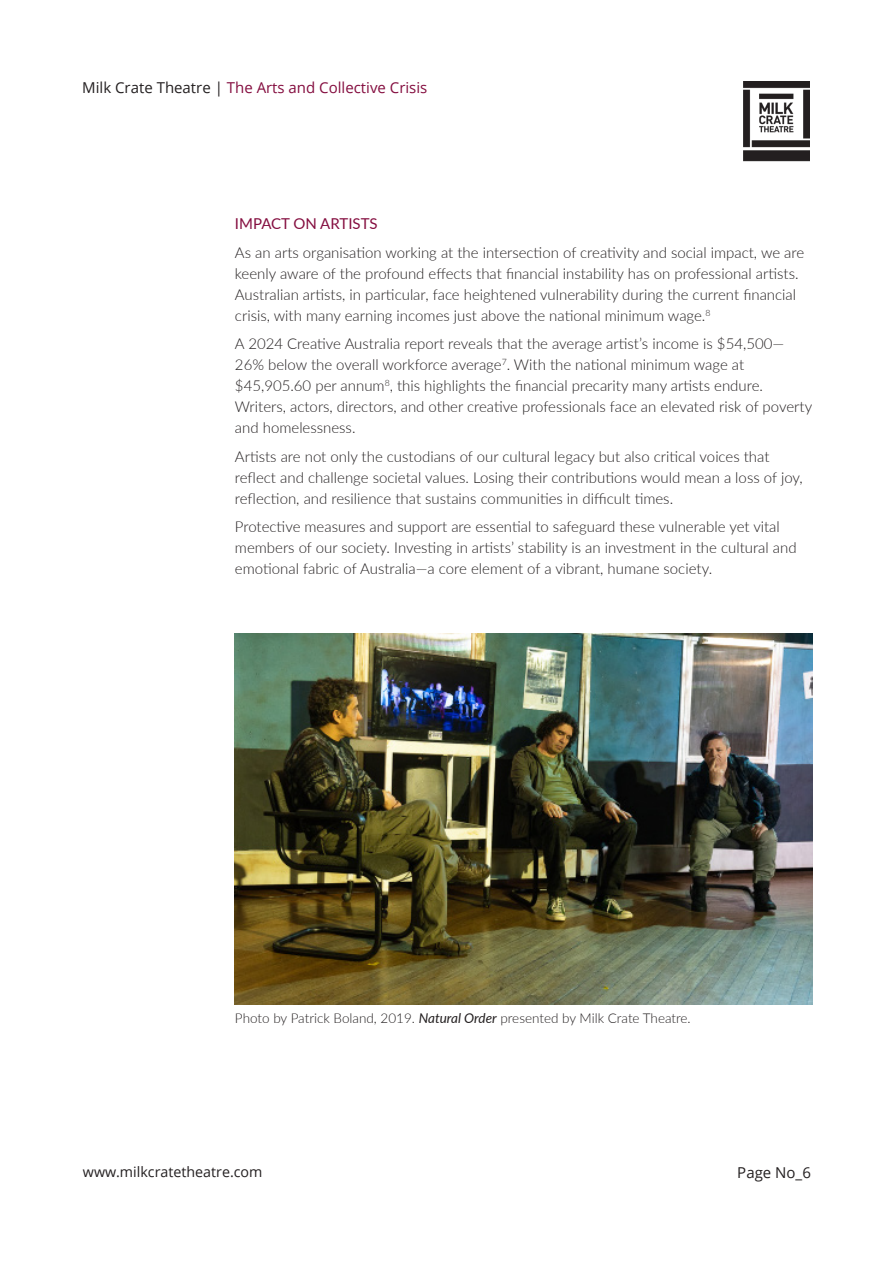
<style>
.page{position:relative;width:893px;height:1263px;background:#fff}
.page>*{position:absolute;margin:0;border:0;box-sizing:border-box;transform-origin:0 0}
._10pt_Size_Align_Left{font:300 15px/21px "Lato";color:#231f20}
.t1{font:15px "Open Sans";color:#840d3f}
._10pt_Size_Align_Left-2{font:15px "Lato";color:#840d3f}
.t2{font:15px "Open Sans";color:#231f20}
.t3{font:14.25px "Open Sans";color:#231f20}
.t4{font:300 13.5px "Lato";color:#231f20}
.s1{color:#231f20}
.s2{font-weight:400;font-style:italic}
</style>
<div class="page">
<img style="left:744px;top:81px;width:66px;height:81px">
<img style="left:235px;top:633px;width:577px;height:371px">
<p class="t1" style="left:82px;top:77px;width:347px"><span class="s1">Milk Crate Theatre |</span> The Arts and Collective Crisis</p>
<p class="_10pt_Size_Align_Left-2" style="left:235px;top:213px;width:144px">IMPACT ON ARTISTS</p>
<p class="_10pt_Size_Align_Left" style="left:235px;top:241px;width:571px">As an arts organisation working at the intersection of creativity and social impact, we are keenly aware of the profound effects that financial instability has on professional artists.<br>Australian artists, in particular, face heightened vulnerability during the current financial crisis, with many earning incomes just above the national minimum wage.<sup>8</sup></p>
<p class="_10pt_Size_Align_Left" style="left:235px;top:333px;width:579px">A 2024 Creative Australia report reveals that the average artist’s income is $54,500— 26% below the overall workforce average<sup>7</sup>. With the national minimum wage at $45,905.60 per annum<sup>8</sup>, this highlights the financial precarity many artists endure.<br>Writers, actors, directors, and other creative professionals face an elevated risk of poverty and homelessness.</p>
<p class="_10pt_Size_Align_Left" style="left:235px;top:445px;width:569px">Artists are not only the custodians of our cultural legacy but also critical voices that reflect and challenge societal values. Losing their contributions would mean a loss of joy, reflection, and resilience that sustains communities in difficult times.</p>
<p class="_10pt_Size_Align_Left" style="left:235px;top:516px;width:563px">Protective measures and support are essential to safeguard these vulnerable yet vital members of our society. Investing in artists’ stability is an investment in the cultural and emotional fabric of Australia—a core element of a vibrant, humane society.</p>
<p class="t4" style="left:235px;top:1008px;width:457px">Photo by Patrick Boland, 2019. <span class="s2">Natural Order</span> presented by Milk Crate Theatre.</p>
<p class="t3" style="left:83px;top:1162px;width:181px">www.milkcratetheatre.com</p>
<p class="t2" style="left:737px;top:1162px;width:75px">Page No_6</p>
</div>
